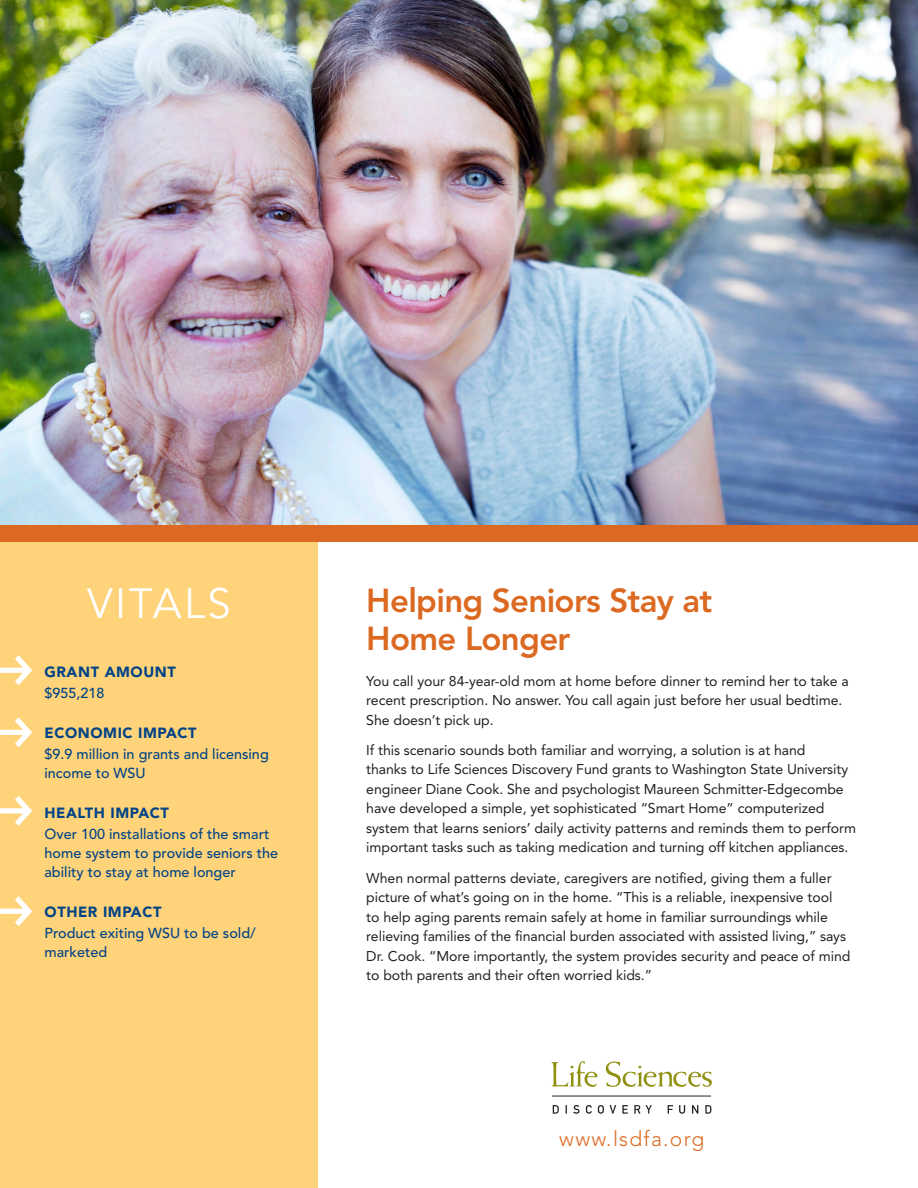
<style>
.page{position:relative;width:918px;height:1188px;background:#fff}
.page>*{position:absolute;margin:0;border:0;box-sizing:border-box;transform-origin:0 0}
.t1{font:52.65px "FF Dingbests";color:#fff}
.t2{font:42px "Avenir";letter-spacing:.06em;color:#fff}
.t3{font:800 33px/37.5px "Avenir";letter-spacing:-.02em;color:#dc6921}
.t4{font:300 21px "Avenir";letter-spacing:.06em;color:#dc6921}
.t5{font:900 14.7px "Avenir";letter-spacing:.04em;color:#014387}
.sidebar_text{font:500 14.4px/18.8px "Avenir";color:#014387}
.body{font:14.1px/19.5px "Avenir";letter-spacing:-.005em;color:#231f20}
</style>
<div class="page">
<div style="left:0;top:525px;width:318px;height:663px;background:#fed379"></div>
<div style="left:0;top:525px;width:918px;height:17px;background:#dc6921"></div>
<hr style="left:552px;top:1096px;width:159px;height:1px;background:#231f20">
<svg style="left:553px;top:1105px;width:158px;height:9px"></svg>
<svg style="left:551px;top:1061px;width:161px;height:26px"></svg>
<img style="left:0;top:0;width:918px;height:525px">
<h2 class="t2" style="left:87px;top:579px;width:145px">VITALS</h2>
<p class="t1" style="left:-5px;top:642px;width:43px">f</p>
<p class="t1" style="left:-5px;top:704px;width:43px">f</p>
<p class="t1" style="left:-5px;top:783px;width:43px">f</p>
<p class="t1" style="left:-5px;top:883px;width:43px">f</p>
<p class="t5" style="left:45px;top:663px;width:133px">GRANT AMOUNT</p>
<p class="sidebar_text" style="left:45px;top:684px;width:62px">$955,218</p>
<p class="t5" style="left:45px;top:724px;width:154px">ECONOMIC IMPACT</p>
<p class="sidebar_text" style="left:45px;top:745px;width:226px">$9.9 million in grants and licensing income to WSU</p>
<p class="t5" style="left:45px;top:804px;width:126px">HEALTH IMPACT</p>
<p class="sidebar_text" style="left:45px;top:825px;width:235px">Over 100 installations of the smart home system to provide seniors the ability to stay at home longer</p>
<p class="t5" style="left:45px;top:903px;width:118px">OTHER IMPACT</p>
<p class="sidebar_text" style="left:45px;top:924px;width:213px">Product exiting WSU to be sold/ marketed</p>
<p class="t3" style="left:366px;top:582px;width:348px">Helping Seniors Stay at<br>Home Longer</p>
<p class="body" style="left:366px;top:671px;width:484px">You call your 84-year-old mom at home before dinner to remind her to take a recent prescription. No answer. You call again just before her usual bedtime.<br>She doesn’t pick up.</p>
<p class="body" style="left:366px;top:740px;width:491px">If this scenario sounds both familiar and worrying, a solution is at hand<br>thanks to Life Sciences Discovery Fund grants to Washington State University engineer Diane Cook. She and psychologist Maureen Schmitter-Edgecombe have developed a simple, yet sophisticated “Smart Home” computerized system that learns seniors’ daily activity patterns and reminds them to perform important tasks such as taking medication and turning off kitchen appliances.</p>
<p class="body" style="left:366px;top:868px;width:486px">When normal patterns deviate, caregivers are notified, giving them a fuller picture of what’s going on in the home. “This is a reliable, inexpensive tool<br>to help aging parents remain safely at home in familiar surroundings while relieving families of the financial burden associated with assisted living,” says Dr. Cook. “More importantly, the system provides security and peace of mind to both parents and their often worried kids.”</p>
<h3 class="t4" style="left:559px;top:1127px;width:147px">www.lsdfa.org</h3>
</div>
